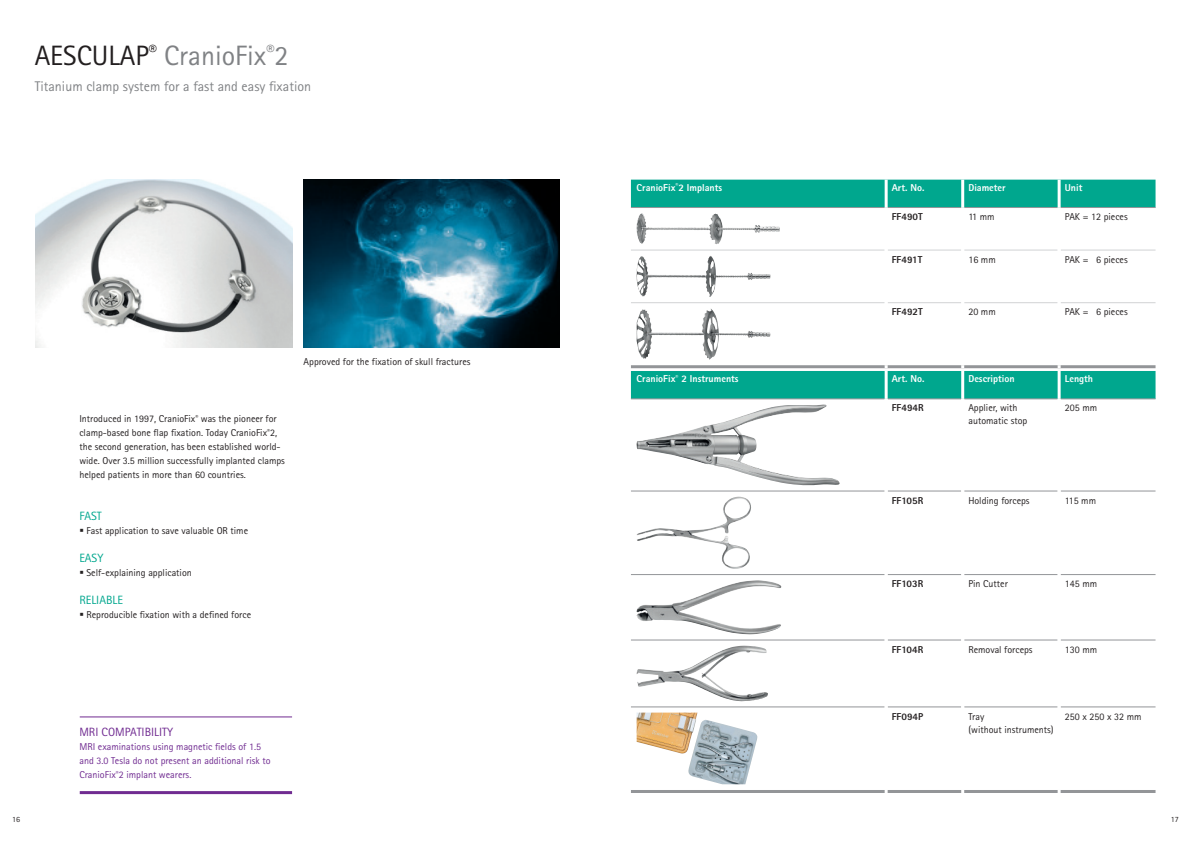
<style>
.page{position:relative;width:1191px;height:842px;background:#fff}
.page>*{position:absolute;margin:0;border:0;box-sizing:border-box;transform-origin:0 0}
._08_Variable_chapter_heading__20_23pt{font:28px "Rotis Sans Serif Pro";color:#808285}
._08_Variable_chapter_heading__20_23pt-2{font:14px "Rotis Sans Serif Pro";color:#808285}
._21_Source_references{font:12px "Rotis Sans Serif Pro";color:#00a78e}
._21_Source_references-2{font:12px "Rotis Sans Serif Pro";color:#702b91}
._21_Source_references-3{font:10px/14px "Rotis Sans Serif Pro";color:#231f20}
._21_Source_references-4{font:10px/14px "Rotis Sans Serif Pro";color:#702b91}
.Fliesstext_Sprache_1{font:10px/13px "Rotis Sans Serif Pro";color:#231f20}
._21_Source_references-5{font:800 10px "Rotis Sans Serif Pro";color:#fff}
.Tabelle_Einzug_1_mm{font:10px "Rotis Sans Serif Pro";color:#231f20}
._21_Source_references-6{font:800 10px "Rotis Sans Serif Pro";color:#231f20}
.Tabelle_Einzug_1_mm-2{font:800 10px "Rotis Sans Serif Pro";color:#fff}
.Tabelle_Einzug_1_mm-3{font:800 10px "Rotis Sans Serif Pro";color:#231f20}
._17_Pagination{font:8px "Rotis Sans Serif Pro";color:#231f20}
.s1{color:#231f20}
</style>
<div class="page">
<img style="left:303px;top:180px;width:256px;height:168px">
<img style="left:35px;top:180px;width:258px;height:168px">
<div style="left:631px;top:180px;width:524px;height:27px;background:#00a78e"></div>
<hr style="left:631px;top:250px;width:253px;height:1px;background:#d1d2d4">
<hr style="left:887px;top:250px;width:74px;height:1px;background:#d1d2d4">
<hr style="left:964px;top:250px;width:93px;height:1px;background:#d1d2d4">
<hr style="left:1060px;top:250px;width:95px;height:1px;background:#d1d2d4">
<hr style="left:631px;top:302px;width:253px;height:1px;background:#d1d2d4">
<hr style="left:887px;top:302px;width:74px;height:1px;background:#d1d2d4">
<hr style="left:964px;top:302px;width:93px;height:1px;background:#d1d2d4">
<hr style="left:1060px;top:302px;width:95px;height:1px;background:#d1d2d4">
<hr style="left:631px;top:207px;width:253px;height:1px;background:#939598">
<hr style="left:887px;top:207px;width:74px;height:1px;background:#939598">
<hr style="left:964px;top:207px;width:93px;height:1px;background:#939598">
<hr style="left:1060px;top:207px;width:95px;height:1px;background:#939598">
<hr style="left:884px;top:180px;width:3px;height:27px;background:#fff">
<hr style="left:961px;top:180px;width:3px;height:27px;background:#fff">
<hr style="left:1057px;top:180px;width:3px;height:27px;background:#fff">
<img style="left:636px;top:213px;width:144px;height:31px">
<img style="left:636px;top:256px;width:134px;height:41px">
<img style="left:636px;top:309px;width:134px;height:51px">
<hr style="left:80px;top:791px;width:212px;height:3px;background:#702b91">
<hr style="left:80px;top:717px;width:212px;height:1px;background:#702b91">
<svg style="left:631px;top:365px;width:524px;height:34px;background:#27ad99"></svg>
<hr style="left:631px;top:491px;width:253px;height:1px;background:#939598">
<hr style="left:887px;top:491px;width:74px;height:1px;background:#939598">
<hr style="left:964px;top:491px;width:93px;height:1px;background:#939598">
<hr style="left:1060px;top:491px;width:95px;height:1px;background:#939598">
<hr style="left:631px;top:574px;width:253px;height:1px;background:#939598">
<hr style="left:887px;top:574px;width:74px;height:1px;background:#939598">
<hr style="left:964px;top:574px;width:93px;height:1px;background:#939598">
<hr style="left:1060px;top:574px;width:95px;height:1px;background:#939598">
<hr style="left:631px;top:640px;width:253px;height:1px;background:#939598">
<hr style="left:887px;top:640px;width:74px;height:1px;background:#939598">
<hr style="left:964px;top:640px;width:93px;height:1px;background:#939598">
<hr style="left:1060px;top:640px;width:95px;height:1px;background:#939598">
<hr style="left:631px;top:707px;width:253px;height:1px;background:#939598">
<hr style="left:887px;top:707px;width:74px;height:1px;background:#939598">
<hr style="left:964px;top:707px;width:93px;height:1px;background:#939598">
<hr style="left:1060px;top:707px;width:95px;height:1px;background:#939598">
<hr style="left:631px;top:790px;width:524px;height:3px;background:#939598">
<hr style="left:631px;top:399px;width:253px;height:1px;background:#939598">
<hr style="left:887px;top:399px;width:74px;height:1px;background:#939598">
<hr style="left:964px;top:399px;width:93px;height:1px;background:#939598">
<hr style="left:1060px;top:399px;width:95px;height:1px;background:#939598">
<hr style="left:884px;top:371px;width:3px;height:28px;background:#fff">
<hr style="left:961px;top:371px;width:3px;height:28px;background:#fff">
<hr style="left:1057px;top:371px;width:3px;height:28px;background:#fff">
<img style="left:636px;top:405px;width:203px;height:80px">
<img style="left:636px;top:497px;width:103px;height:65px">
<img style="left:636px;top:580px;width:121px;height:51px">
<img style="left:636px;top:646px;width:117px;height:55px">
<img style="left:636px;top:713px;width:121px;height:71px">
<p class="_08_Variable_chapter_heading__20_23pt" style="left:35px;top:39px;width:255px"><span class="s1">AESCULAP</span><sup>®</sup> CranioFix<sup>®</sup>2</p>
<p class="_08_Variable_chapter_heading__20_23pt-2" style="left:35px;top:78px;width:278px">Titanium clamp system for a fast and easy fixation</p>
<p class="_21_Source_references-3" style="left:304px;top:355px;width:168px">Approved for the fixation of skull fractures</p>
<p class="_21_Source_references-3" style="left:79px;top:412px;width:207px">Introduced in 1997, CranioFix<sup>®</sup> was the pioneer for clamp-based bone flap fixation. Today CranioFix<sup>®</sup>2, the second generation, has been established world&shy;wide. Over 3.5 million successfully implanted clamps helped patients in more than 60 countries.</p>
<p class="_21_Source_references" style="left:79px;top:509px;width:24px">FAST</p>
<p class="_21_Source_references-3" style="left:79px;top:524px;width:170px">▪ Fast application to save valuable OR time</p>
<p class="_21_Source_references" style="left:79px;top:551px;width:25px">EASY</p>
<p class="_21_Source_references-3" style="left:79px;top:566px;width:114px">▪ Self-explaining application</p>
<p class="_21_Source_references" style="left:79px;top:593px;width:45px">RELIABLE</p>
<p class="_21_Source_references-3" style="left:79px;top:608px;width:173px">▪ Reproducible fixation with a defined force</p>
<p class="_21_Source_references-2" style="left:79px;top:725px;width:95px">MRI COMPATIBILITY</p>
<p class="_21_Source_references-4" style="left:79px;top:740px;width:193px">MRI examinations using magnetic fields of 1.5 and 3.0 Tesla do not present an additional risk to<br>CranioFix<sup>®</sup>2 implant wearers.</p>
<p class="_21_Source_references-5" style="left:636px;top:181px;width:87px">CranioFix<sup>®</sup>2 Implants</p>
<p class="Tabelle_Einzug_1_mm-2" style="left:891px;top:181px;width:34px">Art. No.</p>
<p class="Tabelle_Einzug_1_mm-2" style="left:968px;top:181px;width:39px">Diameter</p>
<p class="Tabelle_Einzug_1_mm-2" style="left:1064px;top:181px;width:19px">Unit</p>
<p class="Tabelle_Einzug_1_mm-3" style="left:891px;top:210px;width:32px">FF490T</p>
<p class="Tabelle_Einzug_1_mm" style="left:968px;top:211px;width:28px">11 mm</p>
<p class="Tabelle_Einzug_1_mm" style="left:1064px;top:211px;width:64px">PAK = 12 pieces</p>
<p class="Tabelle_Einzug_1_mm-3" style="left:891px;top:253px;width:32px">FF491T</p>
<p class="Tabelle_Einzug_1_mm" style="left:968px;top:253px;width:29px">16 mm</p>
<p class="Tabelle_Einzug_1_mm" style="left:1064px;top:253px;width:64px">PAK = 6 pieces</p>
<p class="Tabelle_Einzug_1_mm-3" style="left:891px;top:305px;width:32px">FF492T</p>
<p class="Tabelle_Einzug_1_mm" style="left:968px;top:306px;width:29px">20 mm</p>
<p class="Tabelle_Einzug_1_mm" style="left:1064px;top:306px;width:64px">PAK = 6 pieces</p>
<p class="_21_Source_references-5" style="left:636px;top:372px;width:103px">CranioFix<sup>®</sup> 2 Instruments</p>
<p class="_21_Source_references-5" style="left:891px;top:372px;width:34px">Art. No.</p>
<p class="_21_Source_references-5" style="left:968px;top:372px;width:48px">Description</p>
<p class="_21_Source_references-5" style="left:1064px;top:372px;width:30px">Length</p>
<p class="_21_Source_references-6" style="left:891px;top:402px;width:33px">FF494R</p>
<p class="Fliesstext_Sprache_1" style="left:968px;top:402px;width:61px">Applier, with automatic stop</p>
<p class="_21_Source_references-3" style="left:1064px;top:401px;width:34px">205 mm</p>
<p class="_21_Source_references-6" style="left:891px;top:494px;width:33px">FF105R</p>
<p class="Fliesstext_Sprache_1" style="left:968px;top:494px;width:63px">Holding forceps</p>
<p class="_21_Source_references-3" style="left:1064px;top:493px;width:33px">115 mm</p>
<p class="_21_Source_references-6" style="left:891px;top:577px;width:33px">FF103R</p>
<p class="Fliesstext_Sprache_1" style="left:968px;top:577px;width:41px">Pin Cutter</p>
<p class="_21_Source_references-3" style="left:1064px;top:577px;width:34px">145 mm</p>
<p class="_21_Source_references-6" style="left:891px;top:643px;width:33px">FF104R</p>
<p class="Fliesstext_Sprache_1" style="left:968px;top:643px;width:66px">Removal forceps</p>
<p class="_21_Source_references-3" style="left:1064px;top:642px;width:34px">130 mm</p>
<p class="_21_Source_references-6" style="left:891px;top:710px;width:33px">FF094P</p>
<p class="Fliesstext_Sprache_1" style="left:968px;top:710px;width:87px">Tray<br>(without instruments)</p>
<p class="_21_Source_references-3" style="left:1064px;top:709px;width:78px">250 x 250 x 32 mm</p>
<p class="_17_Pagination" style="left:12px;top:814px;width:9px">16</p>
<p class="_17_Pagination" style="left:1171px;top:814px;width:9px">17</p>
</div>
